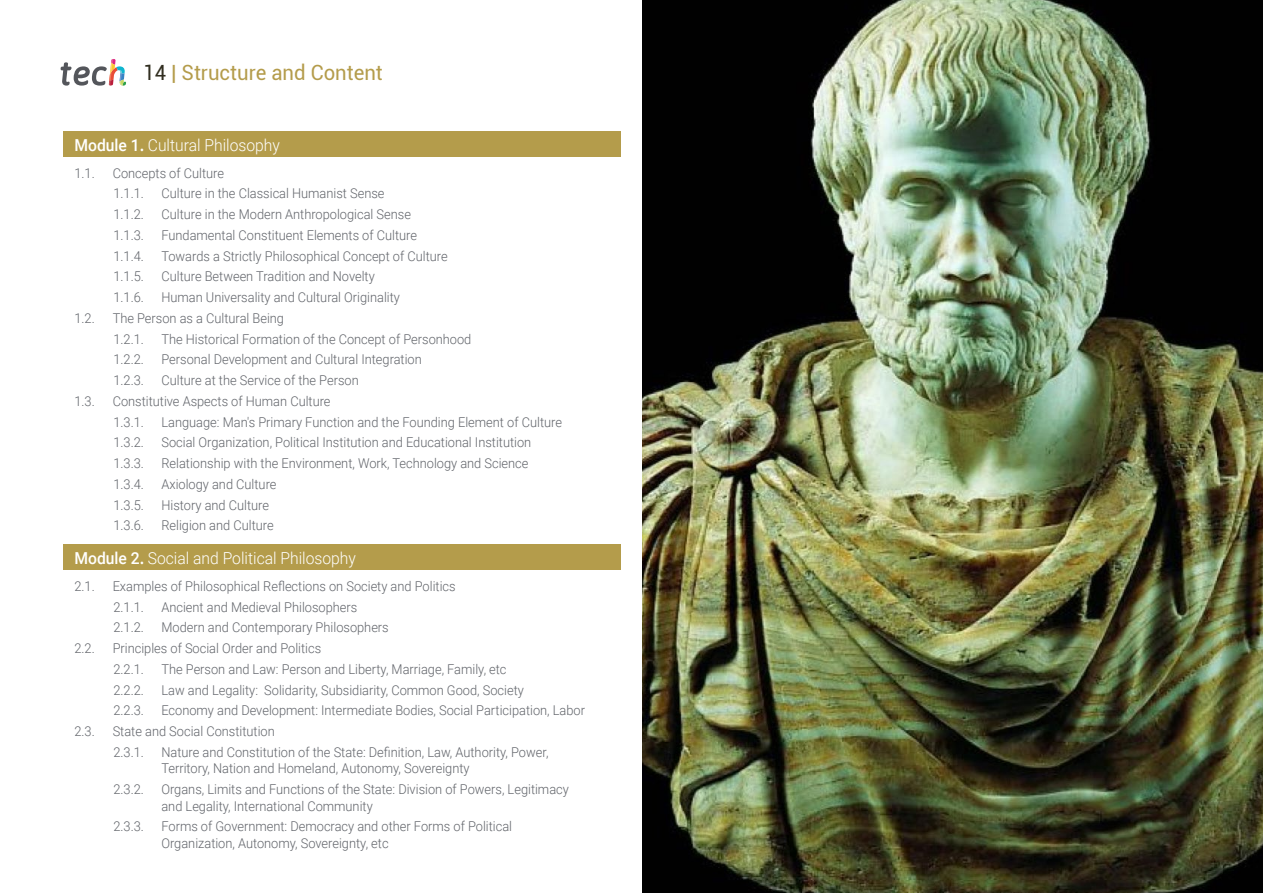
<style>
.page{position:relative;width:1263px;height:893px;background:#fff}
.page>*{position:absolute;margin:0;border:0;box-sizing:border-box;transform-origin:0 0}
.t1{font:21px "Roboto";color:#b49c4b}
.t2{font:300 16.5px "Roboto";color:#fff;scale:.95 1}
.t3{font:300 13.5px/20.7px "Roboto";color:#61646a;scale:.95 1}
.s1{color:#312e20}
.s2{font-weight:500}
.s3{font-family:"Meta Pro";font-weight:500}
</style>
<div class="page">
<svg style="left:61px;top:59px;width:65px;height:27px"></svg>
<img style="left:642px;top:0;width:621px;height:893px">
<div style="left:63px;top:132px;width:558px;height:25px;background:#b49c4b"></div>
<div style="left:63px;top:545px;width:558px;height:25px;background:#b49c4b"></div>
<h1 class="t1" style="left:144px;top:57px;width:241px"><span class="s1">14</span> | Structure and Content</h1>
<p class="t2" style="left:74px;top:133px;width:218px"><span class="s2">Module 1</span><span class="s3">.</span> Cultural Philosophy</p>
<p class="t3" style="left:74px;top:162px;width:23px">1.1.</p>
<p class="t3" style="left:113px;top:162px;width:119px">Concepts of Culture<br>1.1.1.</p>
<p class="t3" style="left:161px;top:183px;width:236px">Culture in the Classical Humanist Sense</p>
<p class="t3" style="left:113px;top:204px;width:34px">1.1.2.</p>
<p class="t3" style="left:161px;top:204px;width:264px">Culture in the Modern Anthropological Sense</p>
<p class="t3" style="left:113px;top:224px;width:34px">1.1.3.</p>
<p class="t3" style="left:161px;top:224px;width:271px">Fundamental Constituent Elements of Culture</p>
<p class="t3" style="left:113px;top:245px;width:34px">1.1.4.</p>
<p class="t3" style="left:161px;top:245px;width:303px">Towards a Strictly Philosophical Concept of Culture</p>
<p class="t3" style="left:113px;top:266px;width:34px">1.1.5.</p>
<p class="t3" style="left:161px;top:266px;width:226px">Culture Between Tradition and Novelty</p>
<p class="t3" style="left:113px;top:287px;width:34px">1.1.6.</p>
<p class="t3" style="left:161px;top:287px;width:253px">Human Universality and Cultural Originality</p>
<p class="t3" style="left:74px;top:307px;width:23px">1.2.</p>
<p class="t3" style="left:113px;top:307px;width:182px">The Person as a Cultural Being<br>1.2.1.</p>
<p class="t3" style="left:161px;top:328px;width:328px">The Historical Formation of the Concept of Personhood</p>
<p class="t3" style="left:113px;top:349px;width:34px">1.2.2.</p>
<p class="t3" style="left:161px;top:349px;width:276px">Personal Development and Cultural Integration</p>
<p class="t3" style="left:113px;top:370px;width:34px">1.2.3.</p>
<p class="t3" style="left:161px;top:370px;width:209px">Culture at the Service of the Person</p>
<p class="t3" style="left:74px;top:390px;width:23px">1.3.</p>
<p class="t3" style="left:113px;top:390px;width:231px">Constitutive Aspects of Human Culture<br>1.3.1.</p>
<p class="t3" style="left:161px;top:411px;width:423px">Language: Man's Primary Function and the Founding Element of Culture</p>
<p class="t3" style="left:113px;top:432px;width:34px">1.3.2.</p>
<p class="t3" style="left:161px;top:432px;width:391px">Social Organization, Political Institution and Educational Institution</p>
<p class="t3" style="left:113px;top:453px;width:34px">1.3.3.</p>
<p class="t3" style="left:161px;top:453px;width:388px">Relationship with the Environment, Work, Technology and Science</p>
<p class="t3" style="left:113px;top:473px;width:34px">1.3.4.</p>
<p class="t3" style="left:161px;top:473px;width:123px">Axiology and Culture</p>
<p class="t3" style="left:113px;top:494px;width:34px">1.3.5.</p>
<p class="t3" style="left:161px;top:494px;width:115px">History and Culture</p>
<p class="t3" style="left:113px;top:515px;width:34px">1.3.6.</p>
<p class="t3" style="left:161px;top:515px;width:120px">Religion and Culture</p>
<p class="t2" style="left:74px;top:546px;width:298px"><span class="s2">Module 2</span><span class="s3">.</span> Social and Political Philosophy</p>
<p class="t3" style="left:74px;top:575px;width:23px">2.1.</p>
<p class="t3" style="left:113px;top:575px;width:362px">Examples of Philosophical Reflections on Society and Politics<br>2.1.1.</p>
<p class="t3" style="left:161px;top:596px;width:208px">Ancient and Medieval Philosophers</p>
<p class="t3" style="left:113px;top:617px;width:34px">2.1.2.</p>
<p class="t3" style="left:161px;top:617px;width:241px">Modern and Contemporary Philosophers</p>
<p class="t3" style="left:74px;top:637px;width:23px">2.2.</p>
<p class="t3" style="left:113px;top:637px;width:221px">Principles of Social Order and Politics<br>2.2.1.</p>
<p class="t3" style="left:161px;top:658px;width:365px">The Person and Law: Person and Liberty, Marriage, Family, etc</p>
<p class="t3" style="left:113px;top:679px;width:34px">2.2.2.</p>
<p class="t3" style="left:161px;top:679px;width:383px">Law and Legality: Solidarity, Subsidiarity, Common Good, Society</p>
<p class="t3" style="left:113px;top:700px;width:34px">2.2.3.</p>
<p class="t3" style="left:161px;top:700px;width:447px">Economy and Development: Intermediate Bodies, Social Participation, Labor</p>
<p class="t3" style="left:74px;top:720px;width:23px">2.3.</p>
<p class="t3" style="left:113px;top:720px;width:172px">State and Social Constitution<br>2.3.1.</p>
<p class="t3" style="left:161px;top:743px;width:409px;line-height:16.5px">Nature and Constitution of the State: Definition, Law, Authority, Power,<br>Territory, Nation and Homeland, Autonomy, Sovereignty</p>
<p class="t3" style="left:113px;top:778px;width:34px">2.3.2.</p>
<p class="t3" style="left:161px;top:780px;width:430px;line-height:16.5px">Organs, Limits and Functions of the State: Division of Powers, Legitimacy and Legality, International Community</p>
<p class="t3" style="left:113px;top:816px;width:34px">2.3.3.</p>
<p class="t3" style="left:161px;top:818px;width:371px;line-height:16.5px">Forms of Government: Democracy and other Forms of Political<br>Organization, Autonomy, Sovereignty, etc</p>
</div>
